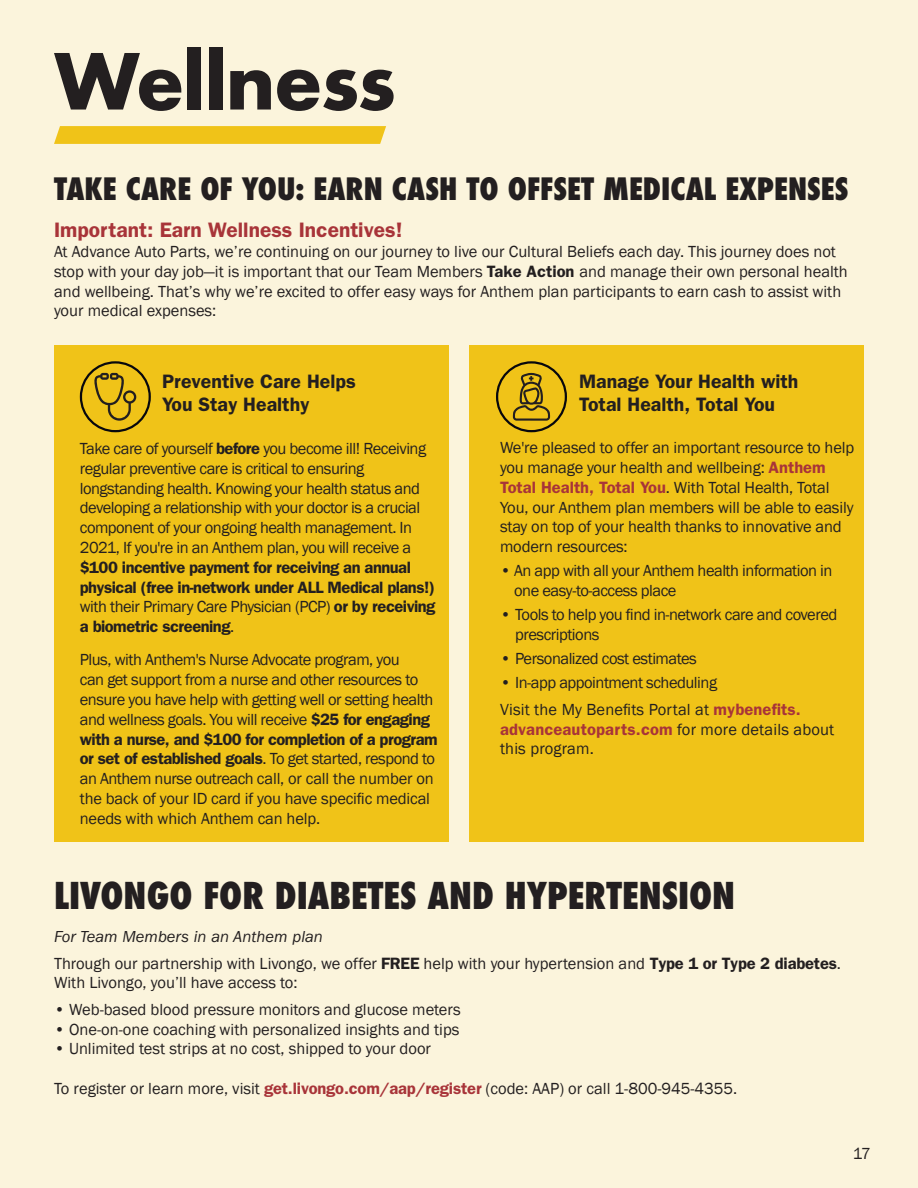
<style>
.page{position:relative;width:918px;height:1188px;background:#fbf4dc}
.page>*{position:absolute;margin:0;border:0;box-sizing:border-box;transform-origin:0 0}
.H1_-_BLACK_BOLD_CAPS{font:700 75px "Futura";letter-spacing:-.02em;color:#231f20}
.H1_-_BLACK_BOLD_CAPS-2{font:800 condensed 36px "Futura";color:#231f20}
.H1_-_BLACK_BOLD_CAPS-3{font:800 condensed 30px "Futura";color:#231f20}
.t1{font:600 21px "Franklin Gothic";color:#a83439}
.t2{font:600 19.5px/23.4px "Franklin Gothic";color:#231f20}
.Body{font:16.5px/19.8px "Franklin Gothic";letter-spacing:-.03em;color:#231f20}
.Body-2{font:16.5px/19.8px "Franklin Gothic";letter-spacing:-.01em;color:#231f20}
.Body-3{font:16.5px/19.8px "Franklin Gothic";letter-spacing:.01em;color:#231f20}
.t3{font:italic 16.5px "ITC Franklin Gothic Std";color:#231f20}
.s1{font-weight:600}
.s2{font-weight:600;color:#a83439}
</style>
<div class="page">
<div style="left:54px;top:345px;width:395px;height:497px;background:#f0c318"></div>
<div style="left:469px;top:345px;width:395px;height:497px;background:#f0c318"></div>
<svg style="left:54px;top:126px;width:332px;height:18px;background:#f0c41d"></svg>
<svg style="left:94px;top:373px;width:42px;height:48px"></svg>
<div style="left:80px;top:361px;width:71px;height:71px;border:2px solid #08080d;border-radius:50%"></div>
<svg style="left:513px;top:373px;width:37px;height:48px"></svg>
<div style="left:496px;top:361px;width:71px;height:71px;border:2px solid #08080d;border-radius:50%"></div>
<p class="H1_-_BLACK_BOLD_CAPS" style="left:54px;top:27px;width:343px">Wellness</p>
<p class="H1_-_BLACK_BOLD_CAPS-3" style="left:54px;top:168px;width:796px">TAKE CARE OF YOU: EARN CASH TO OFFSET MEDICAL EXPENSES</p>
<p class="t1" style="left:54px;top:218px;width:350px">Important: Earn Wellness Incentives!</p>
<p class="Body-2" style="left:54px;top:242px;width:795px">At Advance Auto Parts, we’re continuing on our journey to live our Cultural Beliefs each day. This journey does not stop with your day job—it is important that our Team Members <span class="s1">Take Action</span> and manage their own personal health and wellbeing. That’s why we’re excited to offer easy ways for Anthem plan participants to earn cash to assist with your medical expenses:</p>
<p class="t2" style="left:162px;top:369px;width:195px">Preventive Care Helps<br>You Stay Healthy</p>
<p class="t2" style="left:579px;top:369px;width:221px">Manage Your Health with<br>Total Health, Total You</p>
<p class="Body" style="left:80px;top:439px;width:357px">Take care of yourself <span class="s1">before</span> you become ill! Receiving regular preventive care is critical to ensuring longstanding health. Knowing your health status and developing a relationship with your doctor is a crucial component of your ongoing health management. In 2021, If you're in an Anthem plan, you will receive a <span class="s1">$100 incentive payment for receiving an annual physical (free in-network under ALL Medical plans!) </span>with their Primary Care Physician (PCP) <span class="s1">or by receiving a biometric screening</span>.</p>
<p class="Body" style="left:80px;top:650px;width:359px">Plus, with Anthem's Nurse Advocate program, you<br>can get support from a nurse and other resources to ensure you have help with getting well or setting health and wellness goals. You will receive <span class="s1">$25 for engaging with a nurse, and $100 for completion of a program or set of established goals</span>. To get started, respond to an Anthem nurse outreach call, or call the number on the back of your ID card if you have specific medical needs with which Anthem can help.</p>
<p class="Body-2" style="left:500px;top:438px;width:356px">We're pleased to offer an important resource to help you manage your health and wellbeing: <span class="s2">Anthem Total Health, Total You</span>. With Total Health, Total You, our Anthem plan members will be able to easily stay on top of your health thanks to innovative and modern resources:</p>
<p class="Body" style="left:514px;top:561px;width:320px;text-indent:-14px">• An app with all your Anthem health information in one easy-to-access place</p>
<p class="Body" style="left:515px;top:605px;width:324px;text-indent:-15px">• Tools to help you find in-network care and covered prescriptions</p>
<p class="Body" style="left:500px;top:649px;width:198px">• Personalized cost estimates</p>
<p class="Body" style="left:500px;top:673px;width:219px">• In-app appointment scheduling</p>
<p class="Body-3" style="left:500px;top:700px;width:336px">Visit the My Benefits Portal at <span class="s2">mybenefits. advanceautoparts.com</span> for more details about this program.</p>
<p class="H1_-_BLACK_BOLD_CAPS-2" style="left:54px;top:871px;width:683px">LIVONGO FOR DIABETES AND HYPERTENSION</p>
<p class="t3" style="left:54px;top:927px;width:270px">For Team Members in an Anthem plan</p>
<p class="Body-2" style="left:54px;top:953px;width:788px">Through our partnership with Livongo, we offer <span class="s1">FREE</span> help with your hypertension and <span class="s1">Type 1 or Type 2 diabetes</span>.<br>With Livongo, you’ll have access to:</p>
<p class="Body-2" style="left:54px;top:1000px;width:408px">• Web-based blood pressure monitors and glucose meters</p>
<p class="Body-2" style="left:54px;top:1020px;width:407px">• One-on-one coaching with personalized insights and tips</p>
<p class="Body-2" style="left:54px;top:1039px;width:379px">• Unlimited test strips at no cost, shipped to your door</p>
<p class="Body-2" style="left:54px;top:1079px;width:685px">To register or learn more, visit <span class="s2">get.livongo.com/aap/register</span> (code: AAP) or call 1-800-945-4355.</p>
<p class="Body-2" style="left:853px;top:1144px;width:20px">17</p>
</div>
